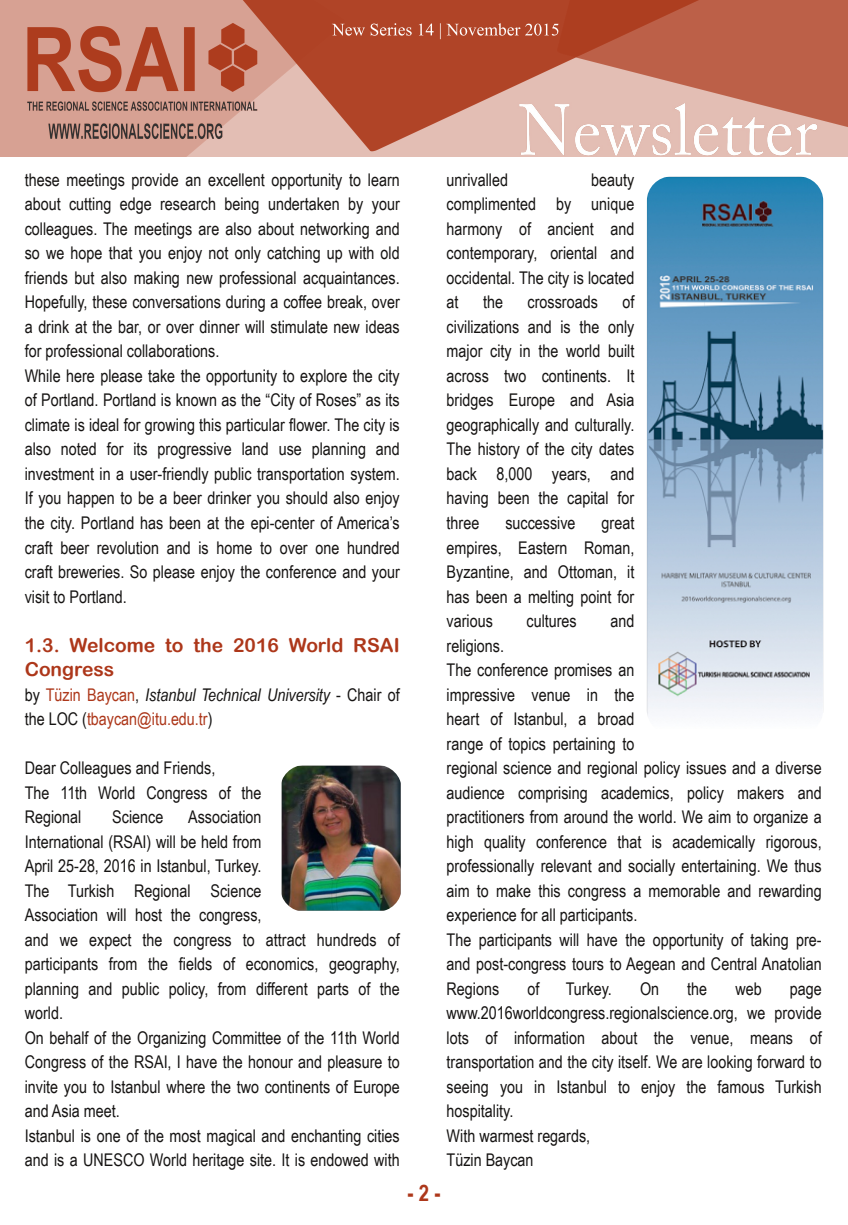
<style>
.page{position:relative;width:848px;height:1225px;background:#fff}
.page>*{position:absolute;margin:0;border:0;box-sizing:border-box;transform-origin:0 0}
.t1{font:700 22.75px "Arial Narrow";color:#ad371a}
.t2{font:19.25px/24.5px "Arial Rounded MT Bold";color:#ad371a}
.t3{font:17.5px/24.5px "Arial Narrow";color:#161413}
.t4{font:17.5px/24.5px "Arial Narrow";color:#ad371a}
.s1{color:#161413}
.s2{font-style:italic;color:#161413}
</style>
<div class="page">
<img style="left:0;top:0;width:848px;height:156px">
<svg style="left:332px;top:24px;width:33px;height:12px"></svg>
<svg style="left:371px;top:23px;width:41px;height:13px"></svg>
<svg style="left:419px;top:24px;width:14px;height:11px"></svg>
<svg style="left:440px;top:23px;width:118px;height:16px;background:#bd644d"></svg>
<img style="left:280px;top:765px;width:122px;height:146px;border-radius:25px">
<img style="left:647px;top:176px;width:176px;height:539px">
<p class="t3" style="left:25px;top:167px;width:376px">these meetings provide an excellent opportunity to learn about cutting edge research being undertaken by your colleagues. The meetings are also about networking and so we hope that you enjoy not only catching up with old friends but also making new professional acquaintances.<br>Hopefully, these conversations during a coffee break, over a drink at the bar, or over dinner will stimulate new ideas for professional collaborations.<br>While here please take the opportunity to explore the city of Portland. Portland is known as the “City of Roses” as its climate is ideal for growing this particular flower. The city is also noted for its progressive land use planning and investment in a user-friendly public transportation system.<br>If you happen to be a beer drinker you should also enjoy the city. Portland has been at the epi-center of America’s craft beer revolution and is home to over one hundred craft breweries. So please enjoy the conference and your visit to Portland.</p>
<p class="t2" style="left:25px;top:632px;width:376px">1.3. Welcome to the 2016 World RSAI<br>Congress</p>
<p class="t4" style="left:25px;top:682px;width:376px"><span class="s1">by</span> Tüzin Baycan<span class="s1">,</span> <span class="s2">Istanbul Technical University</span> <span class="s1">- Chair of the LOC (</span>tbaycan@itu.edu.tr<span class="s1">)</span></p>
<p class="t3" style="left:25px;top:755px;width:238px">Dear Colleagues and Friends,<br>The 11th World Congress of the<br>Regional</p>
<p class="t3" style="left:112px;top:804px;width:53px">Science</p>
<p class="t3" style="left:25px;top:804px;width:376px;text-indent:163px">Association<br>International (RSAI) will be held from<br>April 25-28, 2016 in Istanbul, Turkey.<br>The Turkish Regional Science<br>Association will host the congress,<br>and we expect the congress to attract hundreds of participants from the fields of economics, geography, planning and public policy, from different parts of the world.<br>On behalf of the Organizing Committee of the 11th World Congress of the RSAI, I have the honour and pleasure to invite you to Istanbul where the two continents of Europe and Asia meet.<br>Istanbul is one of the most magical and enchanting cities and is a UNESCO World heritage site. It is endowed with</p>
<p class="t3" style="left:447px;top:167px;width:189px;text-align:justify;text-indent:145px">beauty complimented by unique harmony of ancient and contemporary, oriental and occidental. The city is located at</p>
<p class="t3" style="left:447px;top:167px;width:63px">unrivalled</p>
<p class="t3" style="left:447px;top:290px;width:189px;text-align:justify;text-indent:176px">of civilizations and is the only major city in the world built across two continents. It bridges Europe and Asia geographically and culturally.<br>The history of the city dates back 8,000 years, and having been the capital for three</p>
<p class="t3" style="left:483px;top:290px;width:21px">the</p>
<p class="t3" style="left:528px;top:290px;width:72px">crossroads</p>
<p class="t3" style="left:505px;top:510px;width:72px">successive</p>
<p class="t3" style="left:447px;top:510px;width:189px;text-align:justify;text-indent:155px">great empires, Eastern Roman, Byzantine, and Ottoman, it has been a melting point for various</p>
<p class="t3" style="left:526px;top:608px;width:52px">cultures</p>
<p class="t3" style="left:610px;top:608px;width:25px">and</p>
<p class="t3" style="left:447px;top:633px;width:376px">religions.<br>The conference promises an<br>impressive venue in the<br>heart of Istanbul, a broad<br>range of topics pertaining to<br>regional science and regional policy issues and a diverse audience comprising academics, policy makers and practitioners from around the world. We aim to organize a high quality conference that is academically rigorous, professionally relevant and socially entertaining. We thus aim to make this congress a memorable and rewarding experience for all participants.<br>The participants will have the opportunity of taking pre&shy;and post-congress tours to Aegean and Central Anatolian Regions</p>
<p class="t3" style="left:527px;top:976px;width:13px">of</p>
<p class="t3" style="left:566px;top:976px;width:48px">Turkey.</p>
<p class="t3" style="left:640px;top:976px;width:21px">On</p>
<p class="t3" style="left:687px;top:976px;width:21px">the</p>
<p class="t3" style="left:735px;top:976px;width:28px">web</p>
<p class="t3" style="left:447px;top:976px;width:376px;text-indent:343px">page www.2016worldcongress.regionalscience.org, we provide lots of information about the venue, means of transportation and the city itself. We are looking forward to seeing you in Istanbul to enjoy the famous Turkish hospitality.<br>With warmest regards,<br>Tüzin Baycan</p>
<h1 class="t1" style="left:407px;top:1179px;width:35px">-2-</h1>
</div>
